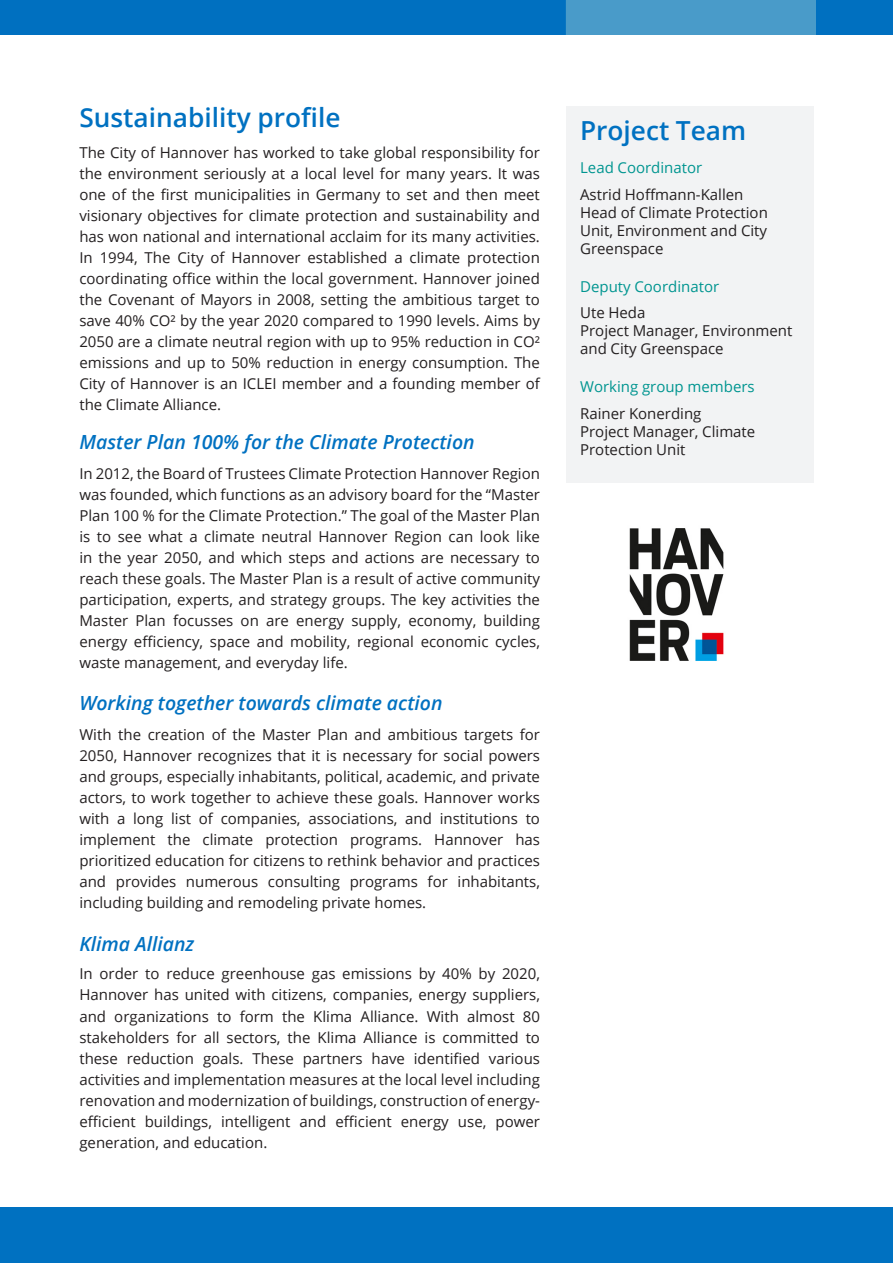
<style>
.page{position:relative;width:893px;height:1263px;background:#fff}
.page>*{position:absolute;margin:0;border:0;box-sizing:border-box;transform-origin:0 0}
.Box_Heading{font:600 26.25px "Open Sans";color:#0071c1}
.t1{font:italic 600 19.5px "Open Sans";color:#0071c1}
.Box_Text{font:15px/21px "Open Sans";color:#231f20;text-align:justify}
.Box_Heading-2{font:15px "Open Sans";color:#009590}
</style>
<div class="page">
<div style="left:0;top:1208px;width:893px;height:55px;background:#0071c1"></div>
<img style="left:0;top:0;width:816px;height:34px">
<div style="left:566px;top:106px;width:248px;height:377px;background:#f2f3f4"></div>
<div style="left:816px;top:0;width:77px;height:34px;background:#0070c0"></div>
<img style="left:629px;top:528px;width:95px;height:133px">
<p class="Box_Heading" style="left:79px;top:99px;width:263px">Sustainability profile</p>
<p class="Box_Text" style="left:79px;top:141px;width:462px">The City of Hannover has worked to take global responsibility for the environment seriously at a local level for many years. It was one of the first municipalities in Germany to set and then meet visionary objectives for climate protection and sustainability and has won national and international acclaim for its many activities.<br>In 1994, The City of Hannover established a climate protection coordinating office within the local government. Hannover joined the Covenant of Mayors in 2008, setting the ambitious target to save 40% CO² by the year 2020 compared to 1990 levels. Aims by 2050 are a climate neutral region with up to 95% reduction in CO² emissions and up to 50% reduction in energy consumption. The City of Hannover is an ICLEI member and a founding member of the Climate Alliance.</p>
<p class="t1" style="left:79px;top:428px;width:397px">Master Plan 100% for the Climate Protection</p>
<p class="Box_Text" style="left:79px;top:462px;width:462px">In 2012, the Board of Trustees Climate Protection Hannover Region was founded, which functions as an advisory board for the “Master Plan 100 % for the Climate Protection.” The goal of the Master Plan is to see what a climate neutral Hannover Region can look like in the year 2050, and which steps and actions are necessary to reach these goals. The Master Plan is a result of active community participation, experts, and strategy groups. The key activities the Master Plan focusses on are energy supply, economy, building energy efficiency, space and mobility, regional economic cycles, waste management, and everyday life.</p>
<p class="t1" style="left:79px;top:690px;width:365px">Working together towards climate action</p>
<p class="Box_Text" style="left:79px;top:723px;width:462px">With the creation of the Master Plan and ambitious targets for 2050, Hannover recognizes that it is necessary for social powers and groups, especially inhabitants, political, academic, and private actors, to work together to achieve these goals. Hannover works with a long list of companies, associations, and institutions to implement the climate protection programs. Hannover has prioritized education for citizens to rethink behavior and practices and provides numerous consulting programs for inhabitants, including building and remodeling private homes.</p>
<p class="t1" style="left:79px;top:930px;width:116px">Klima Allianz</p>
<p class="Box_Text" style="left:79px;top:963px;width:462px">In order to reduce greenhouse gas emissions by 40% by 2020, Hannover has united with citizens, companies, energy suppliers, and organizations to form the Klima Alliance. With almost 80 stakeholders for all sectors, the Klima Alliance is committed to these reduction goals. These partners have identified various activities and implementation measures at the local level including renovation and modernization of buildings, construction of energy&shy;efficient buildings, intelligent and efficient energy use, power generation, and education.</p>
<p class="Box_Heading" style="left:580px;top:113px;width:168px">Project Team</p>
<p class="Box_Heading-2" style="left:580px;top:157px;width:124px">Lead Coordinator</p>
<p class="Box_Text" style="left:580px;top:183px;width:165px">Astrid Hoffmann-Kallen</p>
<p class="Box_Text" style="left:580px;top:203px;width:189px;line-height:18px">Head of Climate Protection Unit, Environment and City Greenspace</p>
<p class="Box_Heading-2" style="left:580px;top:276px;width:141px">Deputy Coordinator</p>
<p class="Box_Text" style="left:580px;top:302px;width:67px">Ute Heda</p>
<p class="Box_Text" style="left:580px;top:321px;width:214px;line-height:18px">Project Manager, Environment and City Greenspace</p>
<p class="Box_Heading-2" style="left:580px;top:377px;width:176px">Working group members</p>
<p class="Box_Text" style="left:580px;top:402px;width:123px">Rainer Konerding</p>
<p class="Box_Text" style="left:580px;top:422px;width:177px;line-height:18px">Project Manager, Climate<br>Protection Unit</p>
</div>
